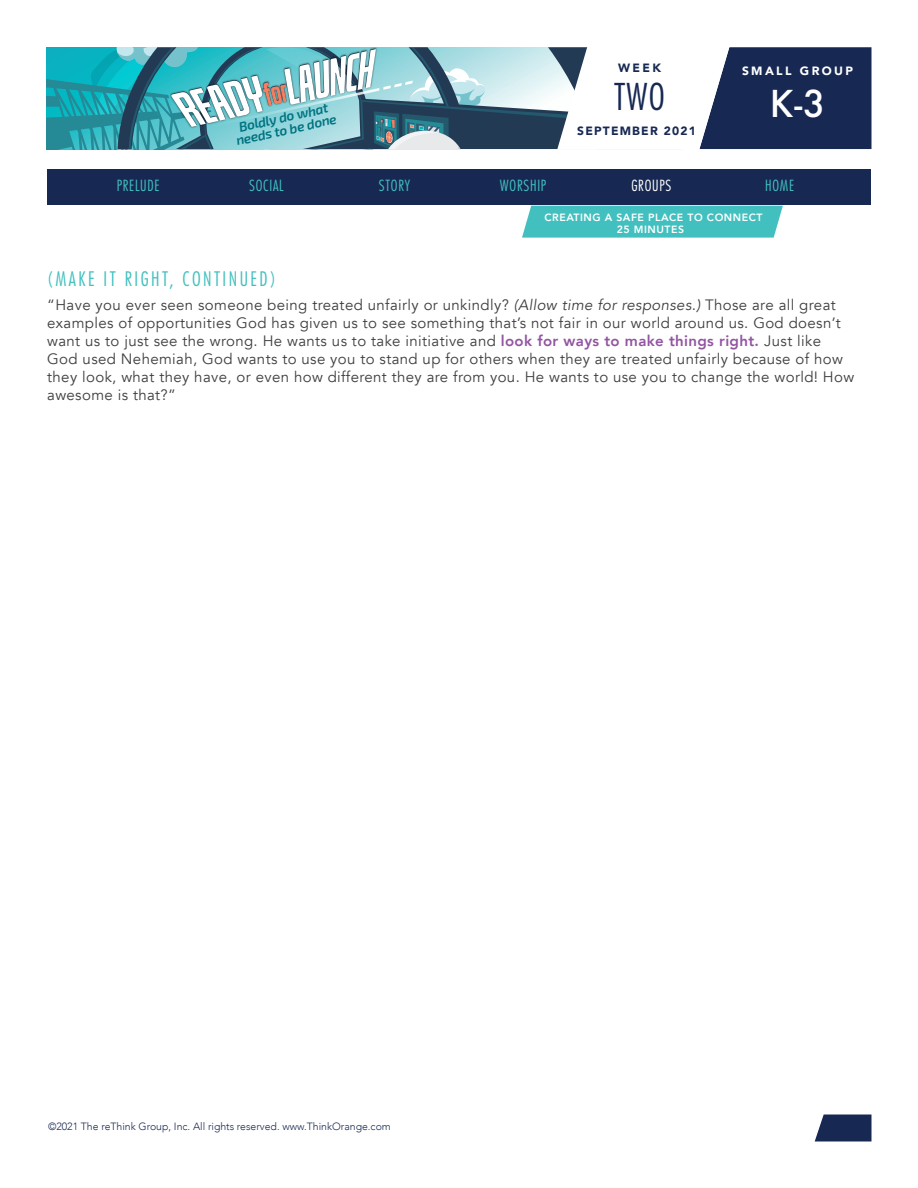
<style>
.page{position:relative;width:918px;height:1188px;background:#fff}
.page>*{position:absolute;margin:0;border:0;box-sizing:border-box;transform-origin:0 0}
.t1{font:500 36px "Futura";color:#fff}
.t2{font:300 condensed 36px "Futura";color:#172953}
.Paragraph_Style_1{font:300 condensed 19.5px "Futura";letter-spacing:.125em;color:#42c0bf}
.Paragraph_Style_1-2{font:15px/18px "Avenir";letter-spacing:.025em;color:#3e3e3f}
.t3{font:300 condensed 15px "Futura";letter-spacing:.05em;color:#42c0bf}
.t4{font:300 condensed 15px "Futura";letter-spacing:.05em;color:#fff}
.t5{font:italic 600 13.5px/12.6px "Exo 2";color:#007280;text-align:center}
.t6{font:900 12px "Avenir";letter-spacing:.1em;color:#172953}
.t7{font:900 12px "Avenir";letter-spacing:.2em;color:#fff}
.t8{font:300 10.5px "Avenir";color:#172953}
.t9{font:800 10.5px/12px "Avenir";letter-spacing:.05em;color:#fff;text-align:center}
.s1{font-style:italic}
.s2{font-weight:800;color:#9255a2}
</style>
<div class="page">
<svg style="left:486px;top:47px;width:62px;height:102px;background:#8da6b2"></svg>
<svg style="left:46px;top:47px;width:440px;height:102px;background:#63adb8"></svg>
<svg style="left:815px;top:1114px;width:57px;height:28px;background:#314166"></svg>
<svg style="left:548px;top:47px;width:324px;height:102px"></svg>
<div style="left:522px;top:206px;width:261px;height:32px;background:#42c0bf"></div>
<div style="left:47px;top:170px;width:824px;height:36px;background:#172953"></div>
<p class="t5" style="left:232px;top:123px;width:104px;rotate:-13deg">Boldly do what needs to be done</p>
<p class="t6" style="left:618px;top:58px;width:44px">WEEK</p>
<h1 class="t2" style="left:614px;top:74px;width:52px">TWO</h1>
<p class="t6" style="left:577px;top:121px;width:120px">SEPTEMBER 2021</p>
<p class="t7" style="left:742px;top:61px;width:113px">SMALL GROUP</p>
<h1 class="t1" style="left:770px;top:79px;width:57px">K-3</h1>
<p class="t3" style="left:117px;top:176px;width:44px">PRELUDE</p>
<p class="t3" style="left:249px;top:176px;width:36px">SOCIAL</p>
<p class="t3" style="left:379px;top:176px;width:33px">STORY</p>
<p class="t3" style="left:500px;top:176px;width:48px">WORSHIP</p>
<p class="t4" style="left:631px;top:176px;width:41px">GROUPS</p>
<p class="t3" style="left:765px;top:176px;width:30px">HOME</p>
<p class="t9" style="left:545px;top:211px;width:219px">CREATING A SAFE PLACE TO CONNECT<br>25 MINUTES</p>
<p class="Paragraph_Style_1" style="left:47px;top:266px;width:230px">(MAKE IT RIGHT, CONTINUED)</p>
<p class="Paragraph_Style_1-2" style="left:47px;top:296px;width:809px">“Have you ever seen someone being treated unfairly or unkindly? <span class="s1">(Allow time for responses.)</span> Those are all great examples of opportunities God has given us to see something that’s not fair in our world around us. God doesn’t want us to just see the wrong. He wants us to take initiative and <span class="s2">look for ways to make things right.</span> Just like God used Nehemiah, God wants to use you to stand up for others when they are treated unfairly because of how they look, what they have, or even how different they are from you. He wants to use you to change the world! How awesome is that?”</p>
<p class="t8" style="left:48px;top:1120px;width:344px">©2021 The reThink Group, Inc. All rights reserved. www.ThinkOrange.com</p>
</div>
